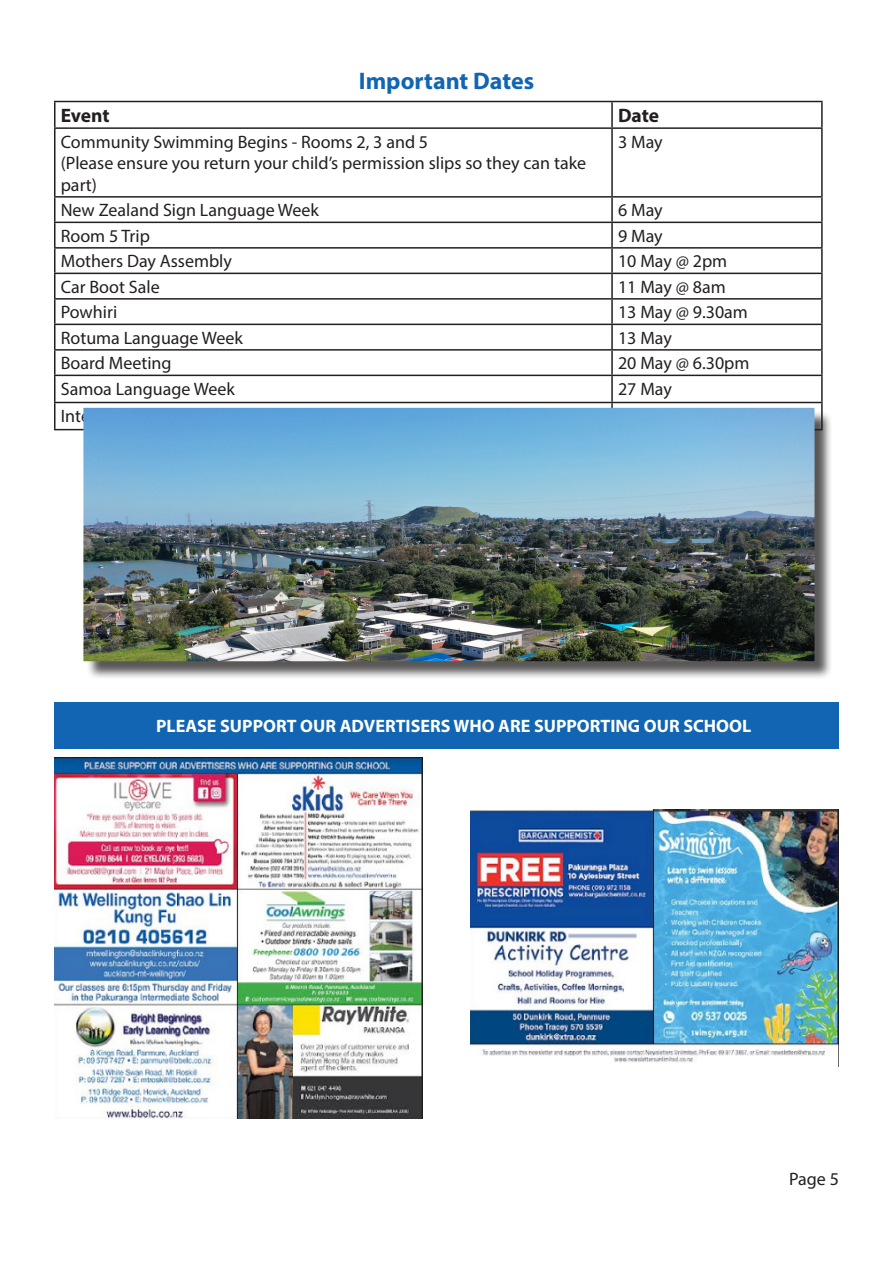
<style>
.page{position:relative;width:893px;height:1263px;background:#fff}
.page>*{position:absolute;margin:0;border:0;box-sizing:border-box;transform-origin:0 0}
.t1{font:700 24px "Myriad Pro";color:#1165b2}
.t2{font:700 19.5px "Myriad Pro";letter-spacing:-.005em;color:#231f20}
.t3{font:18px/21.6px "Myriad Pro";color:#231f20}
.t4{font:700 18px "Myriad Pro";color:#fff}
</style>
<div class="page">
<div style="left:54px;top:702px;width:785px;height:46px;background:#1165b2"></div>
<hr style="left:54px;top:101px;width:558px;height:1px;background:#231f20">
<hr style="left:54px;top:102px;width:2px;height:25px;background:#231f20">
<hr style="left:612px;top:101px;width:211px;height:1px;background:#231f20">
<hr style="left:611px;top:102px;width:2px;height:25px;background:#231f20">
<hr style="left:821px;top:102px;width:2px;height:25px;background:#231f20">
<hr style="left:54px;top:127px;width:558px;height:2px;background:#231f20">
<hr style="left:54px;top:129px;width:2px;height:67px;background:#231f20">
<hr style="left:612px;top:127px;width:211px;height:2px;background:#231f20">
<hr style="left:611px;top:129px;width:2px;height:67px;background:#231f20">
<hr style="left:821px;top:129px;width:2px;height:67px;background:#231f20">
<hr style="left:54px;top:196px;width:558px;height:2px;background:#231f20">
<hr style="left:54px;top:198px;width:2px;height:24px;background:#231f20">
<hr style="left:612px;top:196px;width:211px;height:2px;background:#231f20">
<hr style="left:611px;top:198px;width:2px;height:24px;background:#231f20">
<hr style="left:821px;top:198px;width:2px;height:24px;background:#231f20">
<hr style="left:54px;top:222px;width:558px;height:1px;background:#231f20">
<hr style="left:54px;top:223px;width:2px;height:24px;background:#231f20">
<hr style="left:612px;top:222px;width:211px;height:1px;background:#231f20">
<hr style="left:611px;top:223px;width:2px;height:24px;background:#231f20">
<hr style="left:821px;top:223px;width:2px;height:24px;background:#231f20">
<hr style="left:54px;top:247px;width:558px;height:2px;background:#231f20">
<hr style="left:54px;top:249px;width:2px;height:24px;background:#231f20">
<hr style="left:612px;top:247px;width:211px;height:2px;background:#231f20">
<hr style="left:611px;top:249px;width:2px;height:24px;background:#231f20">
<hr style="left:821px;top:249px;width:2px;height:24px;background:#231f20">
<hr style="left:54px;top:273px;width:558px;height:1px;background:#231f20">
<hr style="left:54px;top:274px;width:2px;height:24px;background:#231f20">
<hr style="left:612px;top:273px;width:211px;height:1px;background:#231f20">
<hr style="left:611px;top:274px;width:2px;height:24px;background:#231f20">
<hr style="left:821px;top:274px;width:2px;height:24px;background:#231f20">
<hr style="left:54px;top:298px;width:558px;height:2px;background:#231f20">
<hr style="left:54px;top:300px;width:2px;height:24px;background:#231f20">
<hr style="left:612px;top:298px;width:211px;height:2px;background:#231f20">
<hr style="left:611px;top:300px;width:2px;height:24px;background:#231f20">
<hr style="left:821px;top:300px;width:2px;height:24px;background:#231f20">
<hr style="left:54px;top:324px;width:558px;height:1px;background:#231f20">
<hr style="left:54px;top:325px;width:2px;height:24px;background:#231f20">
<hr style="left:612px;top:324px;width:211px;height:1px;background:#231f20">
<hr style="left:611px;top:325px;width:2px;height:24px;background:#231f20">
<hr style="left:821px;top:325px;width:2px;height:24px;background:#231f20">
<hr style="left:54px;top:349px;width:558px;height:2px;background:#231f20">
<hr style="left:54px;top:351px;width:2px;height:24px;background:#231f20">
<hr style="left:612px;top:349px;width:211px;height:2px;background:#231f20">
<hr style="left:611px;top:351px;width:2px;height:24px;background:#231f20">
<hr style="left:821px;top:351px;width:2px;height:24px;background:#231f20">
<hr style="left:54px;top:375px;width:558px;height:1px;background:#231f20">
<hr style="left:54px;top:376px;width:2px;height:26px;background:#231f20">
<hr style="left:612px;top:375px;width:211px;height:1px;background:#231f20">
<hr style="left:611px;top:376px;width:2px;height:26px;background:#231f20">
<hr style="left:821px;top:376px;width:2px;height:26px;background:#231f20">
<hr style="left:54px;top:402px;width:558px;height:1px;background:#231f20">
<hr style="left:54px;top:403px;width:2px;height:26px;background:#231f20">
<hr style="left:612px;top:402px;width:211px;height:1px;background:#231f20">
<hr style="left:611px;top:403px;width:2px;height:26px;background:#231f20">
<hr style="left:821px;top:403px;width:2px;height:26px;background:#231f20">
<hr style="left:54px;top:429px;width:558px;height:1px;background:#231f20">
<img style="left:54px;top:757px;width:369px;height:362px">
<img style="left:470px;top:810px;width:369px;height:256px">
<div style="left:86px;top:410px;width:747px;height:270px;background:#231f20;opacity:.75"></div>
<img style="left:83px;top:408px;width:731px;height:253px">
<p class="t1" style="left:359px;top:65px;width:177px">Important Dates</p>
<p class="t2" style="left:61px;top:103px;width:50px">Event</p>
<p class="t2" style="left:618px;top:103px;width:43px">Date</p>
<p class="t3" style="left:61px;top:131px;width:369px">Community Swimming Begins - Rooms 2, 3 and 5</p>
<p class="t3" style="left:61px;top:152px;width:527px">(Please ensure you return your child’s permission slips so they can take part)</p>
<p class="t3" style="left:618px;top:131px;width:46px">3 May</p>
<p class="t3" style="left:61px;top:199px;width:260px">New Zealand Sign Language Week</p>
<p class="t3" style="left:618px;top:199px;width:46px">6 May</p>
<p class="t3" style="left:61px;top:225px;width:91px">Room 5 Trip</p>
<p class="t3" style="left:618px;top:225px;width:46px">9 May</p>
<p class="t3" style="left:61px;top:250px;width:173px">Mothers Day Assembly</p>
<p class="t3" style="left:618px;top:250px;width:111px">10 May @ 2pm</p>
<p class="t3" style="left:61px;top:276px;width:100px">Car Boot Sale</p>
<p class="t3" style="left:618px;top:276px;width:109px">11 May @ 8am</p>
<p class="t3" style="left:61px;top:301px;width:58px">Powhiri</p>
<p class="t3" style="left:618px;top:301px;width:131px">13 May @ 9.30am</p>
<p class="t3" style="left:61px;top:327px;width:184px">Rotuma Language Week</p>
<p class="t3" style="left:618px;top:327px;width:55px">13 May</p>
<p class="t3" style="left:61px;top:352px;width:112px">Board Meeting</p>
<p class="t3" style="left:618px;top:352px;width:133px">20 May @ 6.30pm</p>
<p class="t3" style="left:61px;top:378px;width:176px">Samoa Language Week</p>
<p class="t3" style="left:618px;top:378px;width:55px">27 May</p>
<p class="t4" style="left:156px;top:714px;width:596px">PLEASE SUPPORT OUR ADVERTISERS WHO ARE SUPPORTING OUR SCHOOL</p>
<p class="t3" style="left:789px;top:1167px;width:51px">Page 5</p>
</div>
